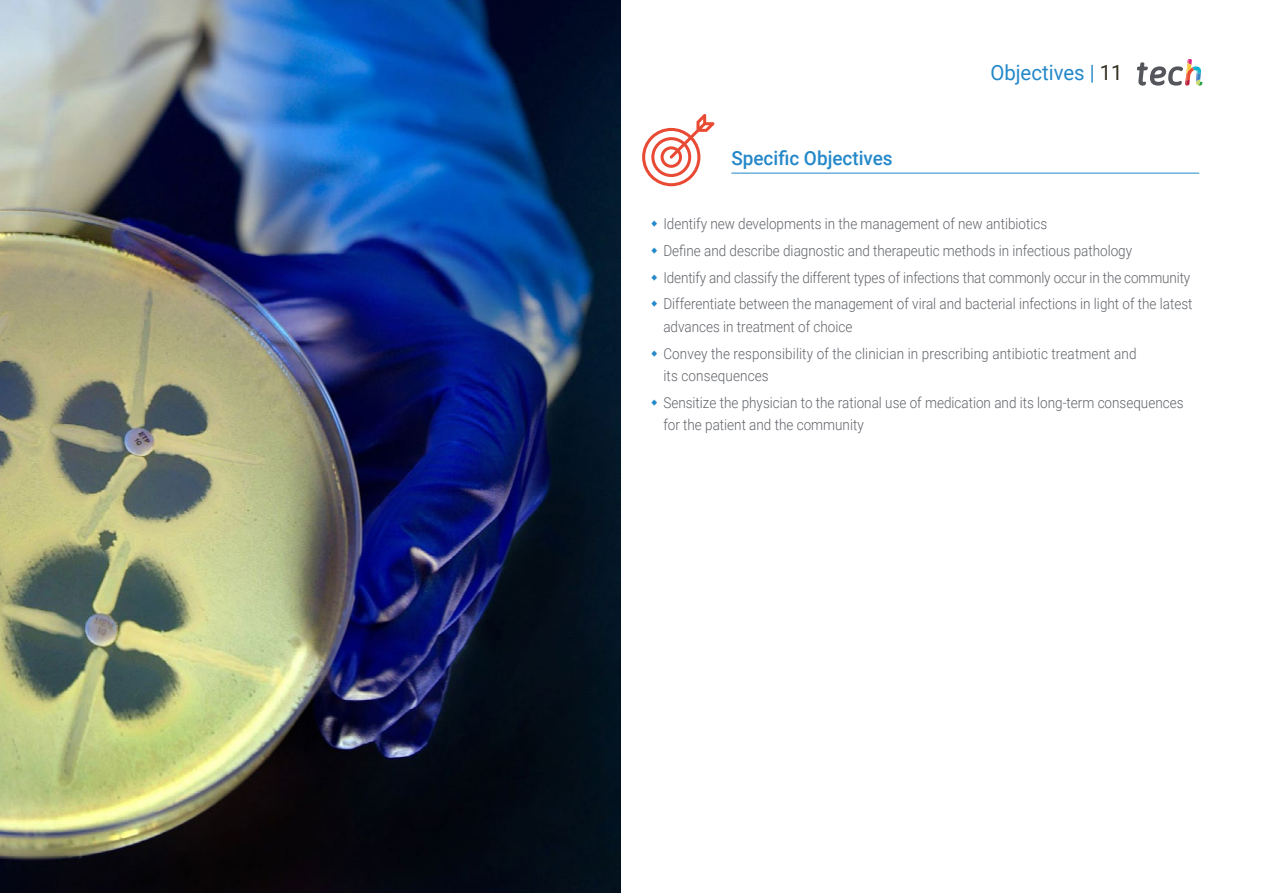
<style>
.page{position:relative;width:1263px;height:893px;background:#fff}
.page>*{position:absolute;margin:0;border:0;box-sizing:border-box;transform-origin:0 0}
.t1{font:21px "Roboto";color:#2488c9}
.t2{font:500 19.5px "Roboto";color:#2488c9}
.t3{font:300 15px/26.7px "Roboto";color:#61646a;scale:.9 1}
.s1{color:#312e20}
</style>
<div class="page">
<img style="left:0;top:0;width:621px;height:893px">
<hr style="left:731px;top:173px;width:468px;height:1px;background:#2488c9">
<svg style="left:642px;top:114px;width:72px;height:72px"></svg>
<svg style="left:1137px;top:59px;width:65px;height:27px"></svg>
<h2 class="t2" style="left:731px;top:144px;width:163px">Specific Objectives</h2>
<h1 class="t1" style="left:990px;top:57px;width:134px">Objectives | <span class="s1">11</span></h1>
<p class="t3" style="left:663px;top:210px;width:589px">Identify new developments in the management of new antibiotics<br>Define and describe diagnostic and therapeutic methods in infectious pathology<br>Identify and classify the different types of infections that commonly occur in the community Differentiate between the management of viral and bacterial infections in light of the latest</p>
<p class="t3" style="left:663px;top:313px;width:527px">advances in treatment of choice<br>Convey the responsibility of the clinician in prescribing antibiotic treatment and</p>
<p class="t3" style="left:663px;top:362px;width:579px">its consequences<br>Sensitize the physician to the rational use of medication and its long-term consequences</p>
<p class="t3" style="left:663px;top:411px;width:224px">for the patient and the community</p>
</div>
